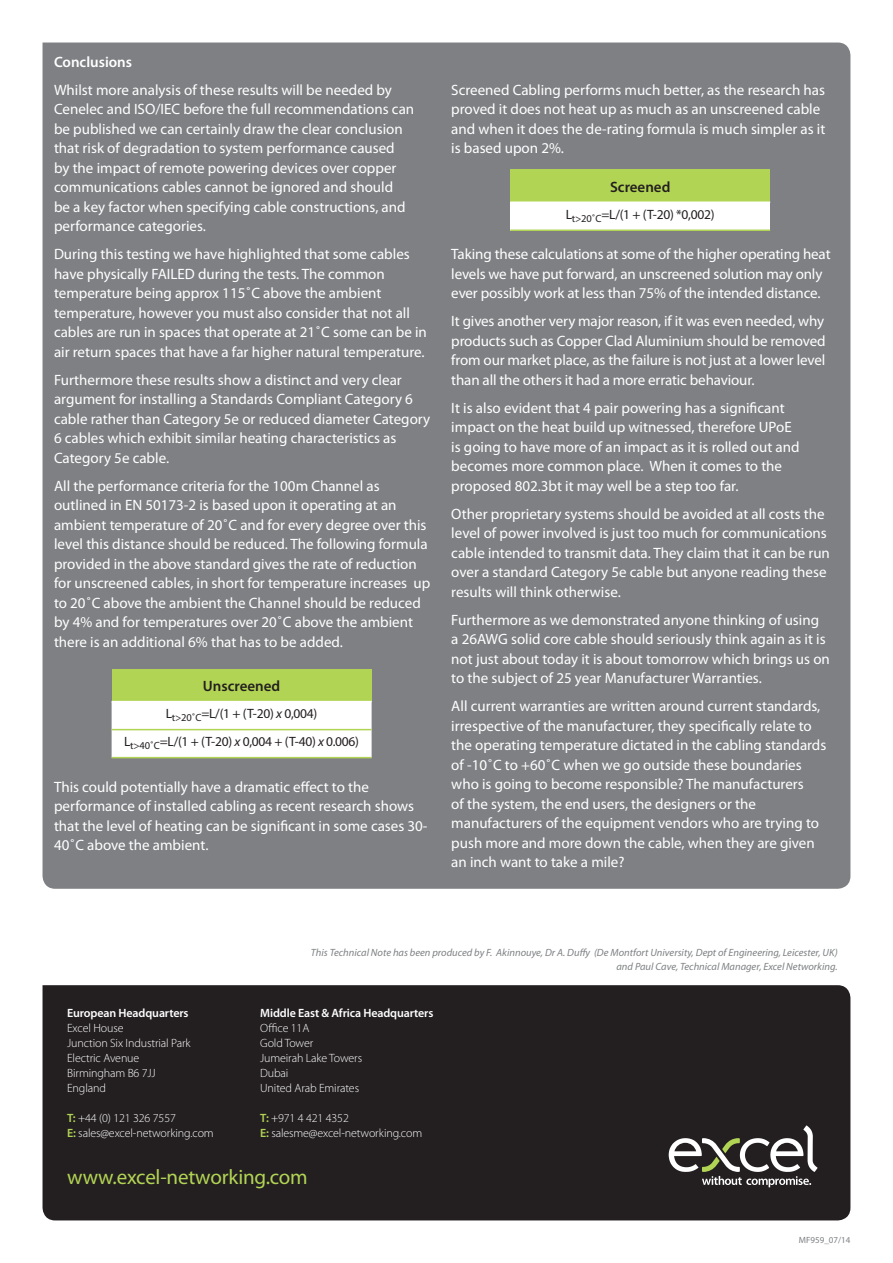
<style>
.page{position:relative;width:893px;height:1263px;background:#fff}
.page>*{position:absolute;margin:0;border:0;box-sizing:border-box;transform-origin:0 0}
.t1{font:21px "Myriad Pro";letter-spacing:-.01em;color:#b2d454}
.t2{font:15px/19.5px "Myriad Pro";color:#fff}
.t3{font:600 15px "Myriad Pro";color:#231f20}
.t4{font:600 15px "Myriad Pro";color:#fff}
.t5{font:13.5px/28px "Myriad Pro";letter-spacing:-.02em;color:#231f20;text-align:center}
.t6{font:300 12px/15px "Myriad Pro";letter-spacing:-.01em;color:#fff}
.t7{font:600 12px "Myriad Pro";letter-spacing:-.01em;color:#fff}
.t8{font:italic 10.5px/13.5px "Myriad Pro";color:#7e8083;text-align:right}
.t9{font:9px "Myriad Pro";color:#7e8083}
.s1{font-style:italic}
.s2{font-weight:600;color:#b2d454}
</style>
<div class="page">
<div style="left:43px;top:43px;width:807px;height:846px;background:#7e8083"></div>
<div style="left:112px;top:669px;width:260px;height:33px;background:#b2d454"></div>
<svg style="left:112px;top:702px;width:260px;height:55px"></svg>
<hr style="left:112px;top:729px;width:260px;height:1px;background:#b2d454">
<hr style="left:112px;top:757px;width:260px;height:1px;background:#b2d454">
<hr style="left:112px;top:701px;width:260px;height:1px;background:#fff">
<div style="left:510px;top:170px;width:260px;height:32px;background:#b2d454"></div>
<div style="left:510px;top:202px;width:260px;height:28px;background:#fff"></div>
<hr style="left:510px;top:229px;width:260px;height:2px;background:#b2d454">
<hr style="left:510px;top:201px;width:260px;height:2px;background:#fff">
<div style="left:43px;top:985px;width:807px;height:235px;background:#231f20"></div>
<svg style="left:669px;top:1125px;width:148px;height:62px"></svg>
<p class="t4" style="left:54px;top:53px;width:80px">Conclusions</p>
<p class="t2" style="left:54px;top:80px;width:362px">Whilst more analysis of these results will be needed by Cenelec and ISO/IEC before the full recommendations can be published we can certainly draw the clear conclusion that risk of degradation to system performance caused<br>by the impact of remote powering devices over copper communications cables cannot be ignored and should<br>be a key factor when specifying cable constructions, and performance categories.</p>
<p class="t2" style="left:54px;top:245px;width:374px">During this testing we have highlighted that some cables have physically FAILED during the tests. The common temperature being approx 115˚C above the ambient temperature, however you must also consider that not all cables are run in spaces that operate at 21˚C some can be in air return spaces that have a far higher natural temperature.</p>
<p class="t2" style="left:54px;top:370px;width:378px">Furthermore these results show a distinct and very clear argument for installing a Standards Compliant Category 6 cable rather than Category 5e or reduced diameter Category 6 cables which exhibit similar heating characteristics as Category 5e cable.</p>
<p class="t2" style="left:54px;top:476px;width:378px">All the performance criteria for the 100m Channel as outlined in EN 50173-2 is based upon it operating at an ambient temperature of 20˚C and for every degree over this level this distance should be reduced. The following formula provided in the above standard gives the rate of reduction for unscreened cables, in short for temperature increases up to 20˚C above the ambient the Channel should be reduced by 4% and for temperatures over 20˚C above the ambient there is an additional 6% that has to be added.</p>
<p class="t3" style="left:203px;top:678px;width:79px">Unscreened</p>
<p class="t5" style="left:124px;top:700px;width:236px">L<sub>t&gt;20˚C</sub>=L/(1 + (T-20) <span class="s1">x</span> 0,004)<br>L<sub>t&gt;40˚C</sub>=L/(1 + (T-20) <span class="s1">x</span> 0,004 + (T-40) <span class="s1">x</span> 0.006)</p>
<p class="t2" style="left:54px;top:777px;width:375px">This could potentially have a dramatic effect to the performance of installed cabling as recent research shows that the level of heating can be significant in some cases 30- 40˚C above the ambient.</p>
<p class="t2" style="left:451px;top:80px;width:376px">Screened Cabling performs much better, as the research has proved it does not heat up as much as an unscreened cable and when it does the de-rating formula is much simpler as it is based upon 2%.</p>
<p class="t3" style="left:610px;top:178px;width:62px">Screened</p>
<p class="t5" style="left:566px;top:200px;width:150px">L<sub>t&gt;20˚C</sub>=L/(1 + (T-20) *0,002)</p>
<p class="t2" style="left:451px;top:245px;width:381px">Taking these calculations at some of the higher operating heat levels we have put forward, an unscreened solution may only ever possibly work at less than 75% of the intended distance.</p>
<p class="t2" style="left:451px;top:312px;width:376px;text-align:justify">It gives another very major reason, if it was even needed, why products such as Copper Clad Aluminium should be removed from our market place, as the failure is not just at a lower level than all the others it had a more erratic behaviour.</p>
<p class="t2" style="left:451px;top:398px;width:350px">It is also evident that 4 pair powering has a significant impact on the heat build up witnessed, therefore UPoE is going to have more of an impact as it is rolled out and becomes more common place. When it comes to the proposed 802.3bt it may well be a step too far.</p>
<p class="t2" style="left:451px;top:504px;width:380px">Other proprietary systems should be avoided at all costs the level of power involved is just too much for communications cable intended to transmit data. They claim that it can be run over a standard Category 5e cable but anyone reading these results will think otherwise.</p>
<p class="t2" style="left:451px;top:610px;width:380px">Furthermore as we demonstrated anyone thinking of using a 26AWG solid core cable should seriously think again as it is not just about today it is about tomorrow which brings us on to the subject of 25 year Manufacturer Warranties.</p>
<p class="t2" style="left:451px;top:697px;width:377px">All current warranties are written around current standards, irrespective of the manufacturer, they specifically relate to the operating temperature dictated in the cabling standards of -10˚C to +60˚C when we go outside these boundaries who is going to become responsible? The manufacturers<br>of the system, the end users, the designers or the manufacturers of the equipment vendors who are trying to push more and more down the cable, when they are given an inch want to take a mile?</p>
<p class="t8" style="left:311px;top:946px;width:528px">This Technical Note has been produced by F. Akinnouye, Dr A. Duffy (De Montfort University, Dept of Engineering, Leicester, UK) and Paul Cave, Technical Manager, Excel Networking.</p>
<p class="t7" style="left:260px;top:1006px;width:175px">Middle East &amp; Africa Headquarters</p>
<p class="t6" style="left:260px;top:1020px;width:103px">Office 11A<br>Gold Tower<br>Jumeirah Lake Towers<br>Dubai<br>United Arab Emirates</p>
<p class="t6" style="left:260px;top:1110px;width:164px"><span class="s2">T:</span> +971 4 421 4352<br><span class="s2">E:</span> salesme@excel-networking.com</p>
<h1 class="t1" style="left:67px;top:1166px;width:242px">www.excel-networking.com</h1>
<p class="t7" style="left:67px;top:1006px;width:123px">European Headquarters</p>
<p class="t6" style="left:67px;top:1020px;width:125px">Excel House<br>Junction Six Industrial Park<br>Electric Avenue<br>Birmingham B6 7JJ<br>England</p>
<p class="t6" style="left:67px;top:1110px;width:148px"><span class="s2">T:</span> +44 (0) 121 326 7557<br><span class="s2">E:</span> sales@excel-networking.com</p>
<p class="t9" style="left:799px;top:1235px;width:53px">MF959_07/14</p>
</div>
